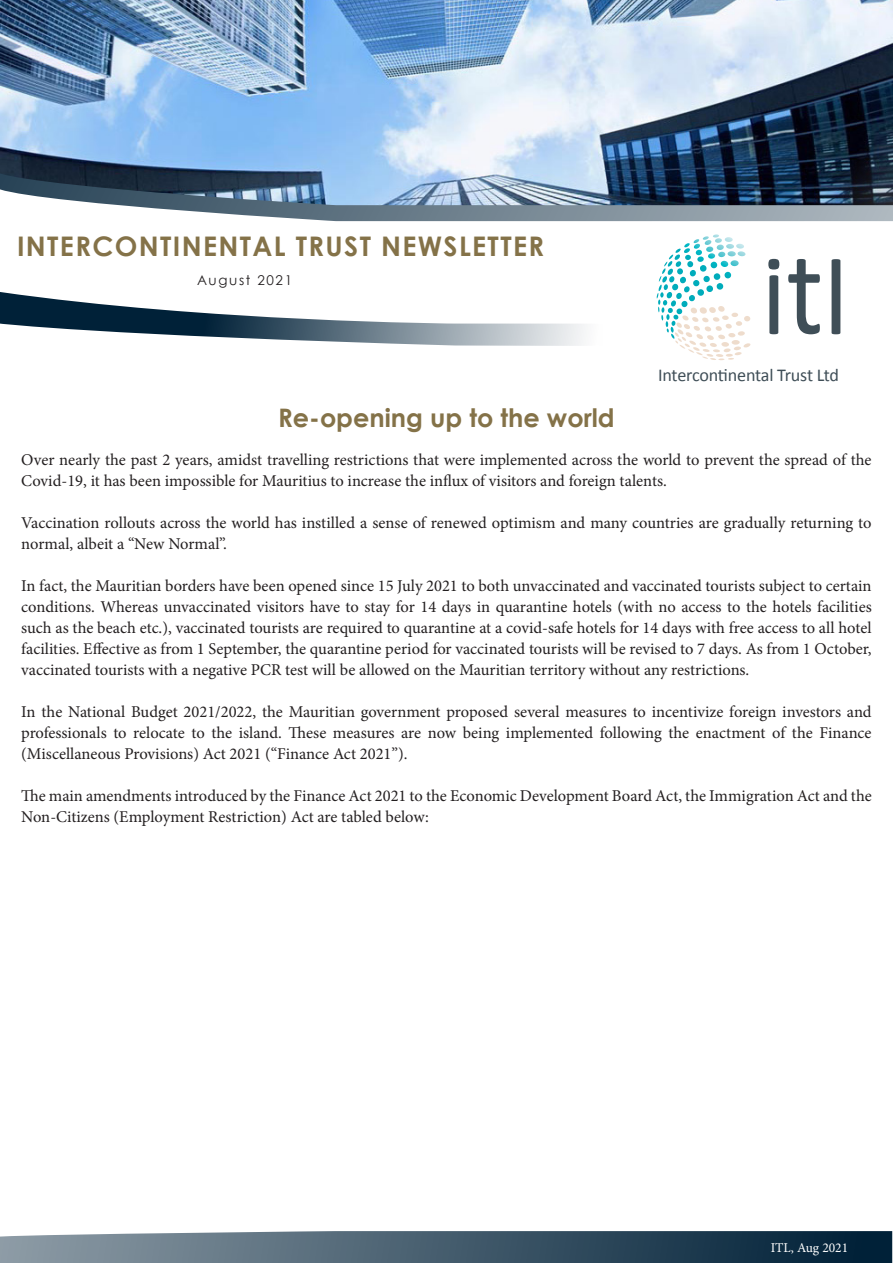
<style>
.page{position:relative;width:893px;height:1263px;background:#fff}
.page>*{position:absolute;margin:0;border:0;box-sizing:border-box;transform-origin:0 0}
.t1{font:700 27px "Century Gothic";letter-spacing:.05em;color:#847248}
.t2{font:700 25.5px "Century Gothic";color:#847248}
.t3{font:18.15px "Calibri";letter-spacing:-.02em;color:#3f4e57}
.t4{font:16.5px/21px "Minion Pro";color:#231f20}
.t5{font:13.5px "Minion Pro";color:#fff}
.t6{font:13.5px "Century Gothic";letter-spacing:.12em;color:#231f20}
</style>
<div class="page">
<svg style="left:768px;top:259px;width:11px;height:10px"></svg>
<svg style="left:832px;top:259px;width:8px;height:75px"></svg>
<svg style="left:769px;top:275px;width:9px;height:59px"></svg>
<svg style="left:788px;top:259px;width:32px;height:75px"></svg>
<svg style="left:657px;top:234px;width:93px;height:126px"></svg>
<svg style="left:118px;top:205px;width:775px;height:16px;background:#8c9ba5"></svg>
<svg style="left:0;top:292px;width:585px;height:54px"></svg>
<img style="left:0;top:0;width:893px;height:205px">
<svg style="left:0;top:1231px;width:892px;height:32px;background:#496070"></svg>
<p class="t1" style="left:17px;top:226px;width:529px">INTERCONTINENTAL TRUST NEWSLETTER</p>
<p class="t6" style="left:197px;top:271px;width:97px">August 2021</p>
<p class="t2" style="left:278px;top:398px;width:338px">Re-opening up to the world</p>
<p class="t3" style="left:658px;top:364px;width:183px">Intercontinental Trust Ltd</p>
<p class="t4" style="left:21px;top:449px;width:852px">Over nearly the past 2 years, amidst travelling restrictions that were implemented across the world to prevent the spread of the<br>Covid-19, it has been impossible for Mauritius to increase the influx of visitors and foreign talents.</p>
<p class="t4" style="left:21px;top:512px;width:852px">Vaccination rollouts across the world has instilled a sense of renewed optimism and many countries are gradually returning to normal, albeit a “New Normal”.</p>
<p class="t4" style="left:21px;top:575px;width:852px;text-align:justify">In fact, the Mauritian borders have been opened since 15 July 2021 to both unvaccinated and vaccinated tourists subject to certain conditions. Whereas unvaccinated visitors have to stay for 14 days in quarantine hotels (with no access to the hotels facilities such as the beach etc.), vaccinated tourists are required to quarantine at a covid-safe hotels for 14 days with free access to all hotel facilities. Effective as from 1 September, the quarantine period for vaccinated tourists will be revised to 7 days. As from 1 October, vaccinated tourists with a negative PCR test will be allowed on the Mauritian territory without any restrictions.</p>
<p class="t4" style="left:21px;top:701px;width:852px;text-align:justify">In the National Budget 2021/2022, the Mauritian government proposed several measures to incentivize foreign investors and professionals to relocate to the island. These measures are now being implemented following the enactment of the Finance (Miscellaneous Provisions) Act 2021 (“Finance Act 2021”).</p>
<p class="t4" style="left:21px;top:785px;width:852px">The main amendments introduced by the Finance Act 2021 to the Economic Development Board Act, the Immigration Act and the<br>Non-Citizens (Employment Restriction) Act are tabled below:</p>
<p class="t5" style="left:771px;top:1238px;width:79px">ITL, Aug 2021</p>
</div>
